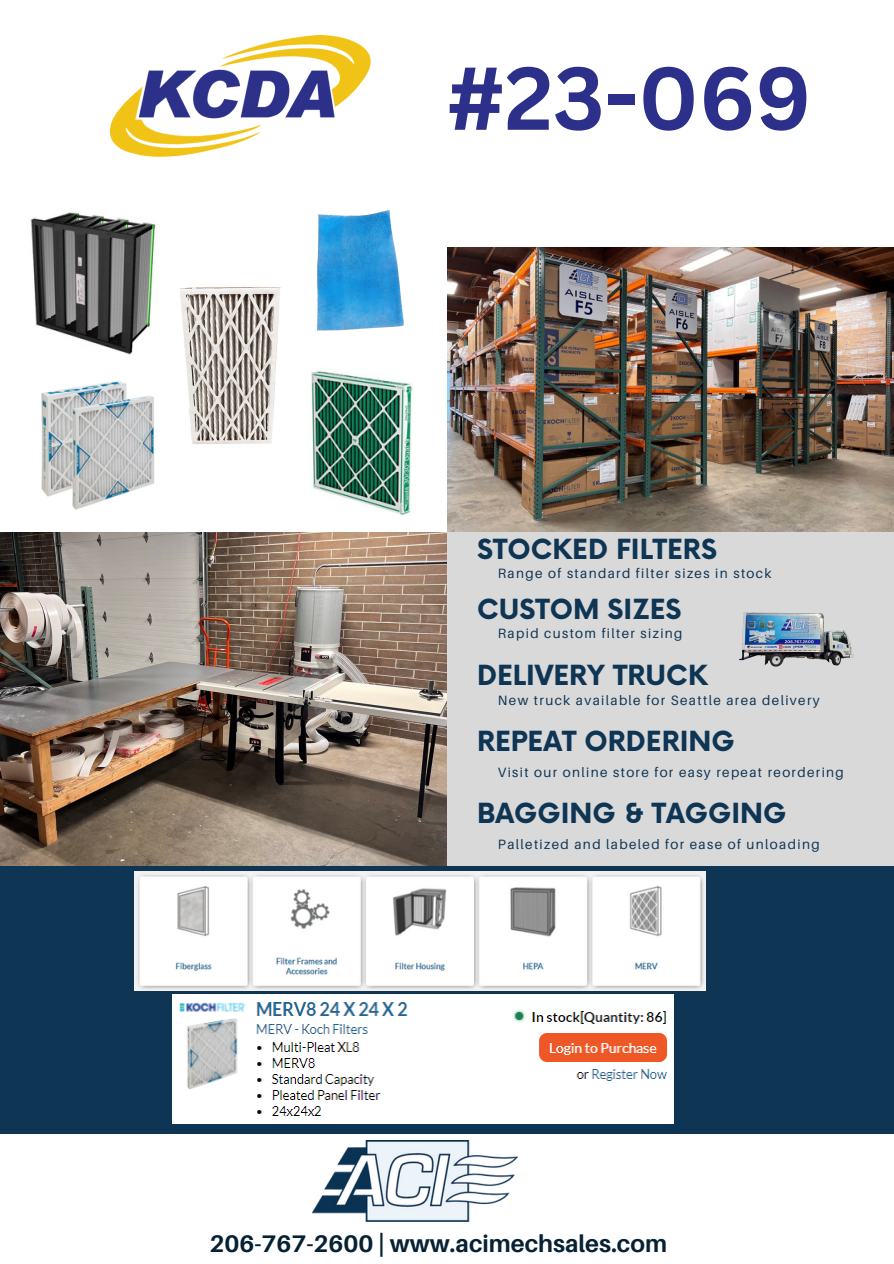
<style>
.page{position:relative;width:894px;height:1264px;background:#fff}
.page>*{position:absolute;margin:0;border:0;box-sizing:border-box;transform-origin:0 0}
.t1{font:700 87px "Canva Sans";color:#2d308a}
.t2{font:700 27px "Now";color:#0f3554}
.t3{font:700 24px "Aileron";color:#062133}
.t4{font:13.5px "Aileron";letter-spacing:.1em;color:#0f3554}
</style>
<div class="page">
<img style="left:0;top:532px;width:446px;height:334px">
<div style="left:446px;top:531px;width:447px;height:339px;background:#d9d9d9"></div>
<img style="left:447px;top:248px;width:446px;height:283px">
<div style="left:0;top:866px;width:893px;height:267px;background:#0f3554"></div>
<img style="left:312px;top:1140px;width:205px;height:81px">
<img style="left:180px;top:287px;width:101px;height:157px">
<img style="left:41px;top:381px;width:113px;height:129px">
<img style="left:311px;top:371px;width:102px;height:144px">
<img style="left:30px;top:212px;width:126px;height:143px">
<img style="left:739px;top:612px;width:115px;height:55px">
<img style="left:317px;top:210px;width:87px;height:121px">
<img style="left:173px;top:994px;width:500px;height:129px">
<img style="left:134px;top:871px;width:571px;height:119px">
<img style="left:111px;top:35px;width:260px;height:122px">
<p class="t1" style="left:446px;top:37px;width:366px">#23-069</p>
<p class="t2" style="left:477px;top:534px;width:241px">STOCKED FILTERS</p>
<p class="t4" style="left:498px;top:565px;width:275px">Range of standard filter sizes in stock</p>
<p class="t2" style="left:477px;top:594px;width:206px">CUSTOM SIZES</p>
<p class="t4" style="left:498px;top:625px;width:186px">Rapid custom filter sizing</p>
<p class="t2" style="left:477px;top:660px;width:232px">DELIVERY TRUCK</p>
<p class="t4" style="left:498px;top:691px;width:323px">New truck available for Seattle area delivery</p>
<p class="t2" style="left:477px;top:727px;width:259px">REPEAT ORDERING</p>
<p class="t4" style="left:498px;top:763px;width:347px">Visit our online store for easy repeat reordering</p>
<p class="t2" style="left:477px;top:799px;width:311px">BAGGING &amp; TAGGING</p>
<p class="t4" style="left:498px;top:835px;width:323px">Palletized and labeled for ease of unloading</p>
<p class="t3" style="left:209px;top:1228px;width:459px">206-767-2600 | www.acimechsales.com</p>
</div>
